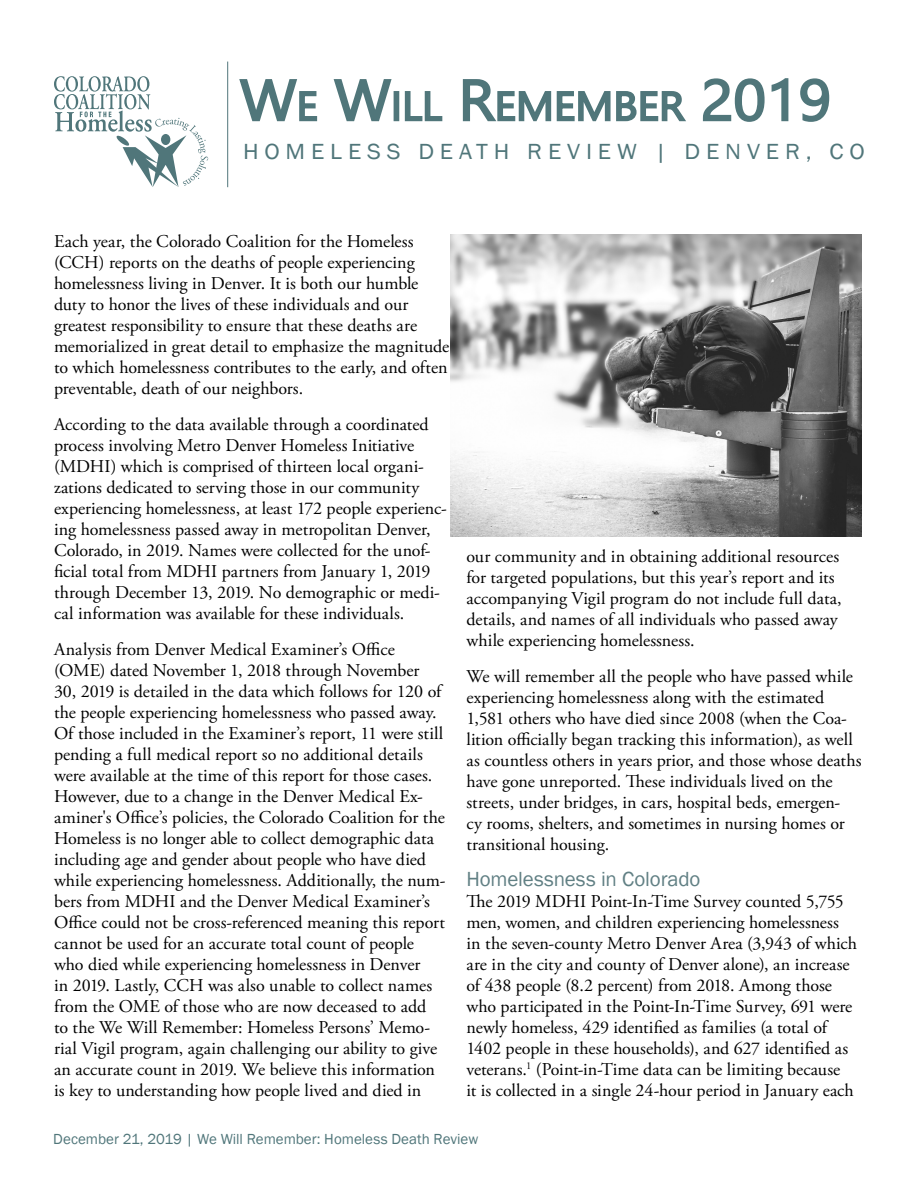
<style>
.page{position:relative;width:918px;height:1188px;background:#fff}
.page>*{position:absolute;margin:0;border:0;box-sizing:border-box;transform-origin:0 0}
.t1{font:22.5px "Franklin Gothic";letter-spacing:.24em;color:#50767a;scale:1.08 1}
.body{font:21px "Franklin Gothic";letter-spacing:-.01em;color:#618084}
.body-2{font:18px/21px "Adobe Garamond Pro";color:#000}
.gnuolane_pull_quote{font:15px "Franklin Gothic";color:#50767a}
</style>
<div class="page">
<div style="left:394px;top:91px;width:5px;height:30px;border:2px solid #50767a"></div>
<svg style="left:54px;top:76px;width:154px;height:111px"></svg>
<div style="left:161px;top:134px;width:9px;height:11px;background:#50767a;border-radius:50%"></div>
<hr style="left:227px;top:62px;width:1px;height:125px;background:#50767a">
<img style="left:450px;top:234px;width:412px;height:302px">
<svg style="left:239px;top:79px;width:79px;height:43px"></svg>
<svg style="left:333px;top:79px;width:65px;height:43px"></svg>
<svg style="left:462px;top:79px;width:224px;height:43px"></svg>
<svg style="left:702px;top:78px;width:87px;height:44px"></svg>
<svg style="left:800px;top:78px;width:30px;height:44px"></svg>
<svg style="left:404px;top:91px;width:39px;height:31px"></svg>
<p class="t1" style="left:243px;top:138px;width:577px">HOMELESS DEATH REVIEW | DENVER, CO</p>
<p class="body-2" style="left:54px;top:231px;width:397px">Each year, the Colorado Coalition for the Homeless (CCH) reports on the deaths of people experiencing homelessness living in Denver. It is both our humble duty to honor the lives of these individuals and our greatest responsibility to ensure that these deaths are memorialized in great detail to emphasize the magnitude to which homelessness contributes to the early, and often preventable, death of our neighbors.</p>
<p class="body-2" style="left:54px;top:414px;width:394px">According to the data available through a coordinated process involving Metro Denver Homeless Initiative (MDHI) which is comprised of thirteen local organi&shy;zations dedicated to serving those in our community experiencing homelessness, at least 172 people experienc&shy;ing homelessness passed away in metropolitan Denver, Colorado, in 2019. Names were collected for the unof&shy;ficial total from MDHI partners from January 1, 2019 through December 13, 2019. No demographic or medi&shy;cal information was available for these individuals.</p>
<p class="body-2" style="left:54px;top:639px;width:393px">Analysis from Denver Medical Examiner’s Office (OME) dated November 1, 2018 through November 30, 2019 is detailed in the data which follows for 120 of the people experiencing homelessness who passed away.<br>Of those included in the Examiner’s report, 11 were still pending a full medical report so no additional details were available at the time of this report for those cases.<br>However, due to a change in the Denver Medical Ex&shy;aminer's Office’s policies, the Colorado Coalition for the Homeless is no longer able to collect demographic data including age and gender about people who have died while experiencing homelessness. Additionally, the num&shy;bers from MDHI and the Denver Medical Examiner’s Office could not be cross-referenced meaning this report cannot be used for an accurate total count of people who died while experiencing homelessness in Denver<br>in 2019. Lastly, CCH was also unable to collect names from the OME of those who are now deceased to add<br>to the We Will Remember: Homeless Persons’ Memo&shy;rial Vigil program, again challenging our ability to give an accurate count in 2019. We believe this information is key to understanding how people lived and died in</p>
<p class="body-2" style="left:466px;top:547px;width:377px">our community and in obtaining additional resources for targeted populations, but this year’s report and its accompanying Vigil program do not include full data, details, and names of all individuals who passed away while experiencing homelessness.</p>
<p class="body-2" style="left:466px;top:667px;width:397px">We will remember all the people who have passed while experiencing homelessness along with the estimated 1,581 others who have died since 2008 (when the Coa&shy;lition officially began tracking this information), as well as countless others in years prior, and those whose deaths have gone unreported. These individuals lived on the streets, under bridges, in cars, hospital beds, emergen-<br>cy rooms, shelters, and sometimes in nursing homes or transitional housing.</p>
<p class="body" style="left:466px;top:866px;width:236px">Homelessness in Colorado</p>
<p class="body-2" style="left:466px;top:892px;width:392px">The 2019 MDHI Point-In-Time Survey counted 5,755 men, women, and children experiencing homelessness in the seven-county Metro Denver Area (3,943 of which are in the city and county of Denver alone), an increase of 438 people (8.2 percent) from 2018. Among those who participated in the Point-In-Time Survey, 691 were newly homeless, 429 identified as families (a total of 1402 people in these households), and 627 identified as veterans.<sup>1</sup> (Point-in-Time data can be limiting because<br>it is collected in a single 24-hour period in January each</p>
<p class="gnuolane_pull_quote" style="left:53px;top:1130px;width:427px">December 21, 2019 | We Will Remember: Homeless Death Review</p>
</div>
